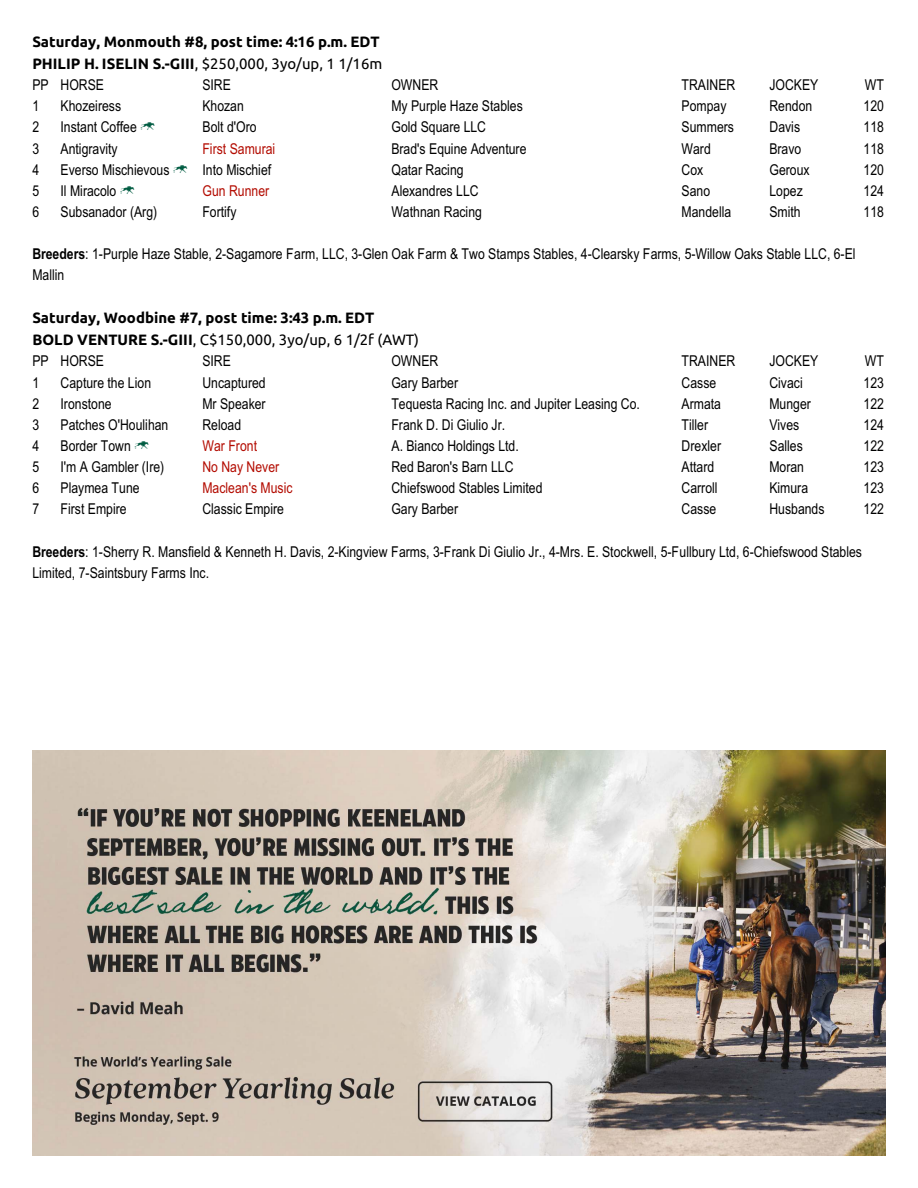
<style>
.page{position:relative;width:918px;height:1188px;background:#fff}
.page>*{position:absolute;margin:0;border:0;box-sizing:border-box;transform-origin:0 0}
.t1{font:15px/21px "Arial Narrow";color:#000}
.t2{font:700 15px/21.8px "Ubuntu";color:#000}
.t3{font:15px "Arial Narrow";color:#b30b00}
.s1{font-weight:400}
.s2{font-family:"Type Keys Pro Keeneland";color:#005c42}
.s3{font-weight:700}
</style>
<div class="page">
<img style="left:32px;top:751px;width:854px;height:405px">
<p class="t2" style="left:32px;top:32px;width:351px">Saturday, Monmouth #8, post time: 4:16 p.m. EDT<br>PHILIP H. ISELIN S.-GIII<span class="s1">, $250,000, 3yo/up, 1 1/16m</span></p>
<p class="t1" style="left:32px;top:76px;width:73px">PP HORSE</p>
<p class="t1" style="left:202px;top:76px;width:30px">SIRE</p>
<p class="t1" style="left:391px;top:76px;width:48px">OWNER</p>
<p class="t1" style="left:682px;top:76px;width:55px">TRAINER</p>
<p class="t1" style="left:769px;top:76px;width:51px">JOCKEY</p>
<p class="t1" style="left:865px;top:76px;width:21px">WT</p>
<p class="t1" style="left:32px;top:97px;width:8px">1</p>
<p class="t1" style="left:61px;top:97px;width:62px">Khozeiress</p>
<p class="t1" style="left:202px;top:97px;width:43px">Khozan</p>
<p class="t1" style="left:391px;top:97px;width:133px">My Purple Haze Stables</p>
<p class="t1" style="left:682px;top:97px;width:46px">Pompay</p>
<p class="t1" style="left:769px;top:97px;width:44px">Rendon</p>
<p class="t1" style="left:864px;top:97px;width:22px">120</p>
<p class="t1" style="left:32px;top:118px;width:8px">2</p>
<p class="t1" style="left:61px;top:118px;width:96px">Instant Coffee <span class="s2">K</span></p>
<p class="t1" style="left:202px;top:118px;width:56px">Bolt d'Oro</p>
<p class="t1" style="left:392px;top:118px;width:96px">Gold Square LLC</p>
<p class="t1" style="left:682px;top:118px;width:54px">Summers</p>
<p class="t1" style="left:769px;top:118px;width:32px">Davis</p>
<p class="t1" style="left:864px;top:118px;width:22px">118</p>
<p class="t1" style="left:32px;top:139px;width:8px">3</p>
<p class="t1" style="left:61px;top:139px;width:59px">Antigravity</p>
<p class="t3" style="left:202px;top:143px;width:74px">First Samurai</p>
<p class="t1" style="left:391px;top:139px;width:137px">Brad's Equine Adventure</p>
<p class="t1" style="left:682px;top:139px;width:31px">Ward</p>
<p class="t1" style="left:769px;top:139px;width:34px">Bravo</p>
<p class="t1" style="left:864px;top:139px;width:22px">118</p>
<p class="t1" style="left:32px;top:160px;width:8px">4</p>
<p class="t1" style="left:61px;top:160px;width:212px">Everso Mischievous <span class="s2">K</span> Into Mischief</p>
<p class="t1" style="left:392px;top:160px;width:74px">Qatar Racing</p>
<p class="t1" style="left:682px;top:160px;width:23px">Cox</p>
<p class="t1" style="left:769px;top:160px;width:42px">Geroux</p>
<p class="t1" style="left:864px;top:160px;width:22px">120</p>
<p class="t1" style="left:32px;top:181px;width:8px">5</p>
<p class="t1" style="left:61px;top:181px;width:76px">Il Miracolo <span class="s2">K</span></p>
<p class="t3" style="left:202px;top:185px;width:68px">Gun Runner</p>
<p class="t1" style="left:392px;top:181px;width:89px">Alexandres LLC</p>
<p class="t1" style="left:682px;top:181px;width:30px">Sano</p>
<p class="t1" style="left:770px;top:181px;width:35px">Lopez</p>
<p class="t1" style="left:864px;top:181px;width:22px">124</p>
<p class="t1" style="left:32px;top:203px;width:8px">6</p>
<p class="t1" style="left:61px;top:203px;width:98px">Subsanador (Arg)</p>
<p class="t1" style="left:202px;top:203px;width:36px">Fortify</p>
<p class="t1" style="left:391px;top:203px;width:92px">Wathnan Racing</p>
<p class="t1" style="left:682px;top:203px;width:51px">Mandella</p>
<p class="t1" style="left:769px;top:203px;width:33px">Smith</p>
<p class="t1" style="left:864px;top:203px;width:22px">118</p>
<p class="t1" style="left:32px;top:245px;width:825px"><span class="s3">Breeders</span>: 1-Purple Haze Stable, 2-Sagamore Farm, LLC, 3-Glen Oak Farm &amp; Two Stamps Stables, 4-Clearsky Farms, 5-Willow Oaks Stable LLC, 6-El<br>Mallin</p>
<p class="t2" style="left:32px;top:308px;width:388px">Saturday, Woodbine #7, post time: 3:43 p.m. EDT<br>BOLD VENTURE S.-GIII<span class="s1">, C$150,000, 3yo/up, 6 1/2f (AWT)</span></p>
<p class="t1" style="left:32px;top:352px;width:73px">PP HORSE</p>
<p class="t1" style="left:202px;top:352px;width:30px">SIRE</p>
<p class="t1" style="left:391px;top:352px;width:48px">OWNER</p>
<p class="t1" style="left:682px;top:352px;width:55px">TRAINER</p>
<p class="t1" style="left:769px;top:352px;width:51px">JOCKEY</p>
<p class="t1" style="left:865px;top:352px;width:21px">WT</p>
<p class="t1" style="left:32px;top:373px;width:8px">1</p>
<p class="t1" style="left:61px;top:373px;width:92px">Capture the Lion</p>
<p class="t1" style="left:202px;top:373px;width:65px">Uncaptured</p>
<p class="t1" style="left:391px;top:373px;width:68px">Gary Barber</p>
<p class="t1" style="left:682px;top:373px;width:36px">Casse</p>
<p class="t1" style="left:769px;top:373px;width:35px">Civaci</p>
<p class="t1" style="left:864px;top:373px;width:22px">123</p>
<p class="t1" style="left:32px;top:394px;width:8px">2</p>
<p class="t1" style="left:61px;top:394px;width:53px">Ironstone</p>
<p class="t1" style="left:202px;top:394px;width:65px">Mr Speaker</p>
<p class="t1" style="left:391px;top:394px;width:250px">Tequesta Racing Inc. and Jupiter Leasing Co.</p>
<p class="t1" style="left:682px;top:394px;width:41px">Armata</p>
<p class="t1" style="left:769px;top:394px;width:43px">Munger</p>
<p class="t1" style="left:864px;top:394px;width:22px">122</p>
<p class="t1" style="left:32px;top:415px;width:8px">3</p>
<p class="t1" style="left:61px;top:415px;width:109px">Patches O'Houlihan</p>
<p class="t1" style="left:202px;top:415px;width:40px">Reload</p>
<p class="t1" style="left:391px;top:415px;width:115px">Frank D. Di Giulio Jr.</p>
<p class="t1" style="left:682px;top:415px;width:28px">Tiller</p>
<p class="t1" style="left:769px;top:415px;width:31px">Vives</p>
<p class="t1" style="left:864px;top:415px;width:22px">124</p>
<p class="t1" style="left:32px;top:437px;width:8px">4</p>
<p class="t1" style="left:61px;top:437px;width:90px">Border Town <span class="s2">K</span></p>
<p class="t3" style="left:202px;top:440px;width:56px">War Front</p>
<p class="t1" style="left:392px;top:437px;width:129px">A. Bianco Holdings Ltd.</p>
<p class="t1" style="left:682px;top:437px;width:41px">Drexler</p>
<p class="t1" style="left:770px;top:437px;width:35px">Salles</p>
<p class="t1" style="left:864px;top:437px;width:22px">122</p>
<p class="t1" style="left:32px;top:458px;width:8px">5</p>
<p class="t1" style="left:61px;top:458px;width:105px">I'm A Gambler (Ire)</p>
<p class="t3" style="left:202px;top:461px;width:78px">No Nay Never</p>
<p class="t1" style="left:391px;top:458px;width:124px">Red Baron's Barn LLC</p>
<p class="t1" style="left:682px;top:458px;width:34px">Attard</p>
<p class="t1" style="left:769px;top:458px;width:36px">Moran</p>
<p class="t1" style="left:864px;top:458px;width:22px">123</p>
<p class="t1" style="left:32px;top:479px;width:8px">6</p>
<p class="t1" style="left:61px;top:479px;width:81px">Playmea Tune</p>
<p class="t3" style="left:202px;top:482px;width:92px">Maclean's Music</p>
<p class="t1" style="left:391px;top:479px;width:153px">Chiefswood Stables Limited</p>
<p class="t1" style="left:682px;top:479px;width:38px">Carroll</p>
<p class="t1" style="left:769px;top:479px;width:40px">Kimura</p>
<p class="t1" style="left:864px;top:479px;width:22px">123</p>
<p class="t1" style="left:32px;top:500px;width:8px">7</p>
<p class="t1" style="left:61px;top:500px;width:68px">First Empire</p>
<p class="t1" style="left:202px;top:500px;width:83px">Classic Empire</p>
<p class="t1" style="left:391px;top:500px;width:68px">Gary Barber</p>
<p class="t1" style="left:682px;top:500px;width:36px">Casse</p>
<p class="t1" style="left:769px;top:500px;width:57px">Husbands</p>
<p class="t1" style="left:864px;top:500px;width:22px">122</p>
<p class="t1" style="left:32px;top:542px;width:831px"><span class="s3">Breeders</span>: 1-Sherry R. Mansfield &amp; Kenneth H. Davis, 2-Kingview Farms, 3-Frank Di Giulio Jr., 4-Mrs. E. Stockwell, 5-Fullbury Ltd, 6-Chiefswood Stables<br>Limited, 7-Saintsbury Farms Inc.</p>
</div>
